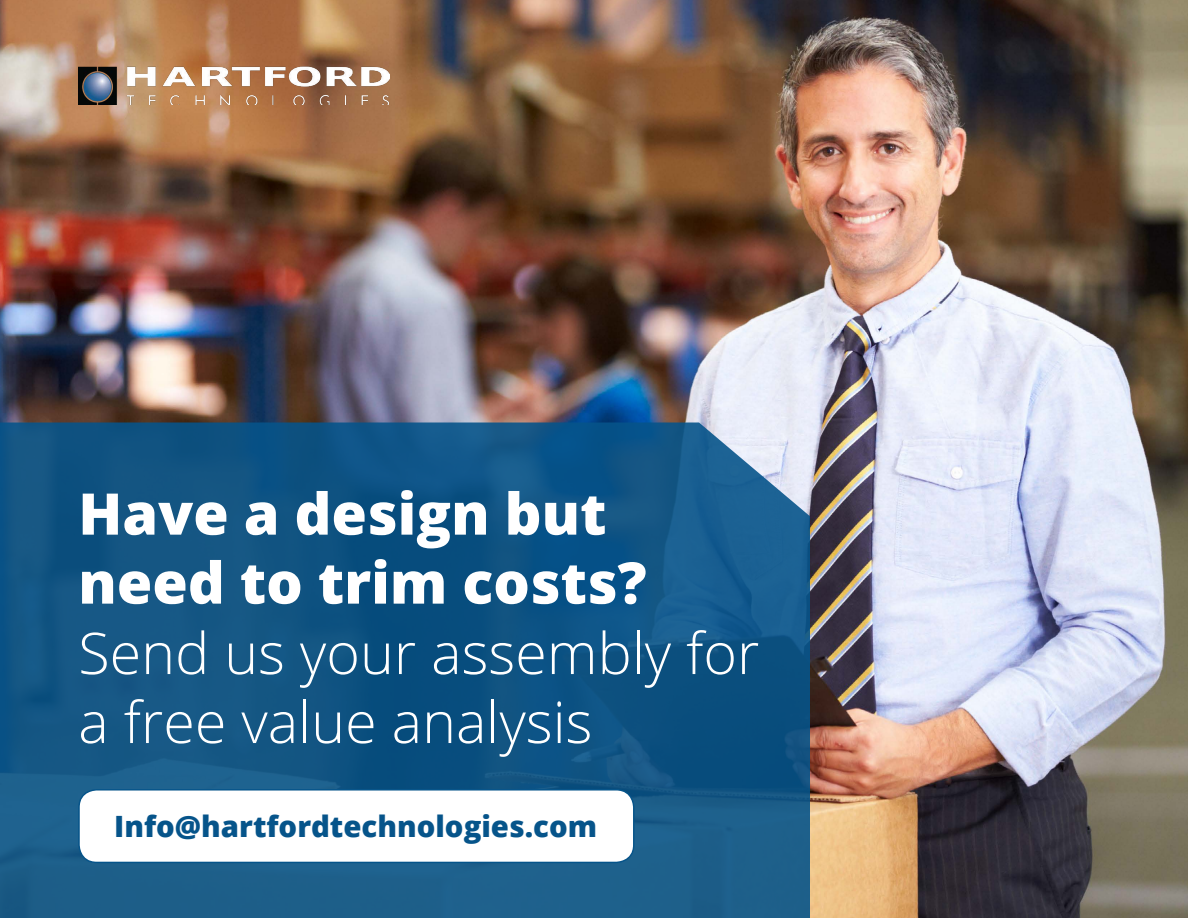
<style>
.page{position:relative;width:1188px;height:918px;background:#fff}
.page>*{position:absolute;margin:0;border:0;box-sizing:border-box;transform-origin:0 0}
.t1{font:300 57.45px/69px "Open Sans";color:#fff}
.t2{font:800 57.45px/69px "Open Sans";color:#fff}
.t3{font:800 29.4px "Open Sans";color:#06548a}
</style>
<div class="page">
<img style="left:0;top:0;width:1188px;height:918px">
<svg style="left:0;top:423px;width:810px;height:495px;fill:#105485"></svg>
<div style="left:79px;top:790px;width:555px;height:72px;background:#fff;border-radius:18px"></div>
<div style="left:78px;top:789px;width:557px;height:74px;border:1px solid #06548a;border-radius:18px"></div>
<img style="left:78px;top:60px;width:312px;height:45px">
<p class="t2" style="left:78px;top:476px;width:570px">Have a design but need to trim costs?</p>
<p class="t1" style="left:78px;top:617px;width:683px">Send us your assembly for a free value analysis</p>
<p class="t3" style="left:114px;top:804px;width:484px">Info@hartfordtechnologies.com</p>
</div>
